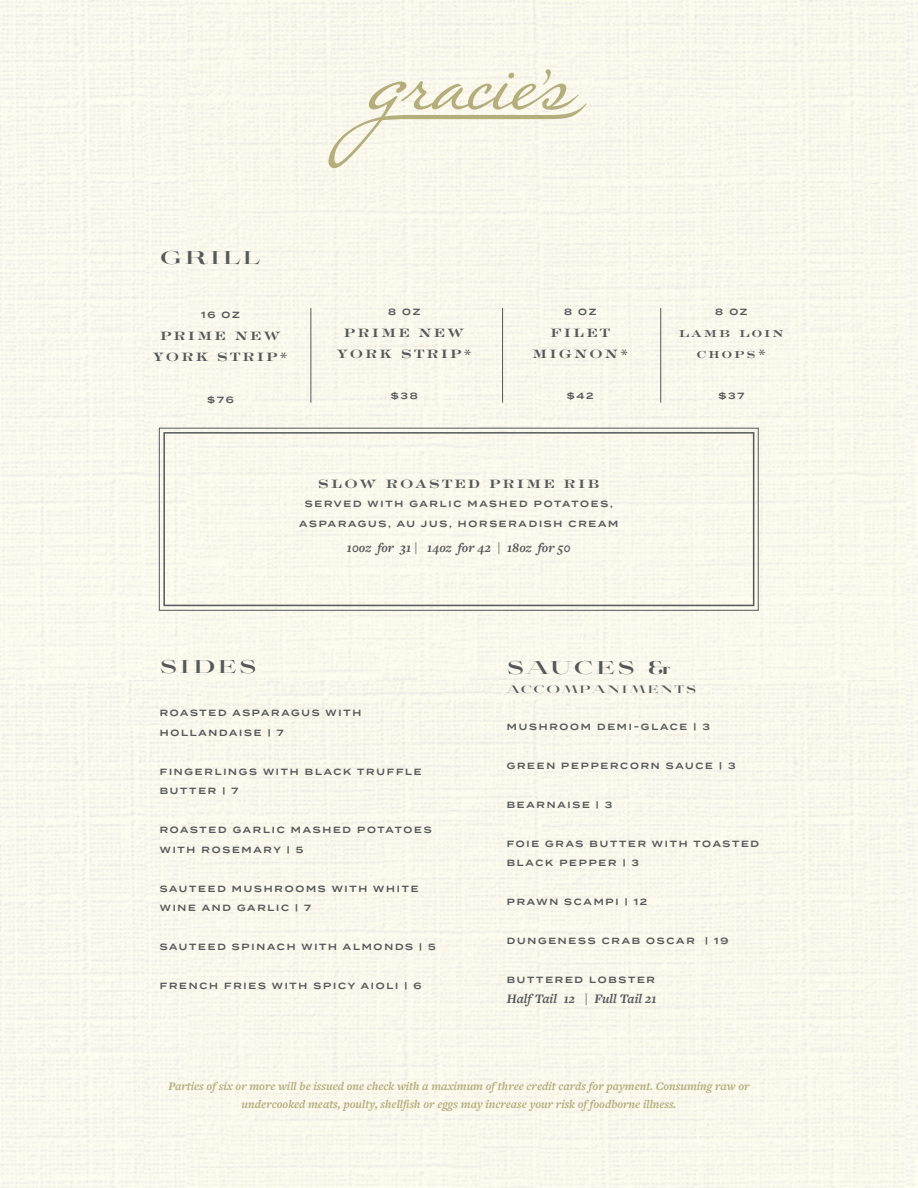
<style>
.page{position:relative;width:918px;height:1188px;background:#fff}
.page>*{position:absolute;margin:0;border:0;box-sizing:border-box;transform-origin:0 0}
.t1{font:18px/21.6px "Engravers LT Std Bold Face";letter-spacing:.075em;color:#57585a;text-align:center}
.t2{font:900 18px "Aviano Didone";letter-spacing:.15em;color:#57585a}
.t3{font:italic 700 13.5px "Freight Text Pro";color:#57585a}
.t4{font:italic 700 12px/18px "Freight Text Pro";color:#b4ad7c;text-align:center}
.t5{font:900 10.5px "Aviano Didone";letter-spacing:.15em;color:#57585a}
.t6{font:600 9px/19.5px "Termina";letter-spacing:.2em;color:#57585a}
</style>
<div class="page">
<hr style="left:310px;top:308px;width:1px;height:95px;background:#57585a">
<hr style="left:502px;top:308px;width:1px;height:95px;background:#57585a">
<hr style="left:660px;top:308px;width:1px;height:95px;background:#57585a">
<div style="left:159px;top:428px;width:599px;height:182px;border:1px solid #57585a"></div>
<div style="left:163px;top:432px;width:591px;height:174px;border:2px solid #57585a"></div>
<svg style="left:328px;top:69px;width:259px;height:99px;background:#f0eddd"></svg>
<p class="t2" style="left:160px;top:247px;width:101px">GRILL</p>
<p class="t6" style="left:201px;top:305px;width:40px">16 OZ</p>
<p class="t1" style="left:153px;top:325px;width:137px">PRIME NEW<br>YORK STRIP*</p>
<p class="t6" style="left:207px;top:390px;width:28px">$76</p>
<p class="t6" style="left:388px;top:302px;width:34px">8 OZ</p>
<p class="t1" style="left:336px;top:321px;width:137px">PRIME NEW<br>YORK STRIP*</p>
<p class="t6" style="left:391px;top:386px;width:29px">$38</p>
<p class="t6" style="left:564px;top:302px;width:34px">8 OZ</p>
<p class="t1" style="left:550px;top:321px;width:62px">FILET</p>
<p class="t1" style="left:532px;top:343px;width:99px">MIGNON*</p>
<p class="t6" style="left:567px;top:386px;width:28px">$42</p>
<p class="t1" style="left:318px;top:473px;width:284px">SLOW ROASTED PRIME RIB</p>
<p class="t6" style="left:305px;top:494px;width:309px">SERVED WITH GARLIC MASHED POTATOES,</p>
<p class="t6" style="left:299px;top:514px;width:321px">ASPARAGUS, AU JUS, HORSERADISH CREAM</p>
<p class="t3" style="left:347px;top:539px;width:225px">10oz for 31 | 14oz for 42 | 18oz for 50</p>
<p class="t6" style="left:715px;top:302px;width:34px">8 OZ</p>
<p class="t1" style="left:679px;top:321px;width:107px">lamb loin chops*</p>
<p class="t6" style="left:718px;top:386px;width:27px">$37</p>
<p class="t2" style="left:160px;top:656px;width:98px">SIDES</p>
<p class="t2" style="left:507px;top:657px;width:166px">SAUCES &amp;</p>
<p class="t5" style="left:507px;top:684px;width:191px">ACCOMPANIMENTS</p>
<p class="t6" style="left:160px;top:703px;width:203px">ROASTED ASPARAGUS WITH</p>
<p class="t6" style="left:160px;top:723px;width:125px">HOLLANDAISE | 7</p>
<p class="t6" style="left:160px;top:762px;width:263px">FINGERLINGS WITH BLACK TRUFFLE<br>BUTTER | 7</p>
<p class="t6" style="left:160px;top:820px;width:273px">ROASTED GARLIC MASHED POTATOES<br>WITH ROSEMARY | 5</p>
<p class="t6" style="left:160px;top:879px;width:260px">SAUTEED MUSHROOMS WITH WHITE<br>WINE AND GARLIC | 7</p>
<p class="t6" style="left:160px;top:937px;width:278px">SAUTEED SPINACH WITH ALMONDS | 5</p>
<p class="t6" style="left:160px;top:976px;width:263px">FRENCH FRIES WITH SPICY AIOLI | 6</p>
<p class="t6" style="left:507px;top:717px;width:205px">MUSHROOM DEMI-GLACE | 3</p>
<p class="t6" style="left:507px;top:756px;width:230px">GREEN PEPPERCORN SAUCE | 3</p>
<p class="t6" style="left:507px;top:795px;width:107px">BEARNAISE | 3</p>
<p class="t6" style="left:507px;top:834px;width:254px">FOIE GRAS BUTTER WITH TOASTED<br>BLACK PEPPER | 3</p>
<p class="t6" style="left:507px;top:892px;width:142px">PRAWN SCAMPI | 12</p>
<p class="t6" style="left:507px;top:931px;width:223px">DUNGENESS CRAB OSCAR | 19</p>
<p class="t6" style="left:507px;top:970px;width:150px">BUTTERED LOBSTER</p>
<p class="t3" style="left:507px;top:989px;width:152px">Half Tail 12 | Full Tail 21</p>
<p class="t4" style="left:168px;top:1077px;width:583px">Parties of six or more will be issued one check with a maximum of three credit cards for payment. Consuming raw or undercooked meats, poulty, shellfish or eggs may increase your risk of foodborne illness.</p>
</div>
